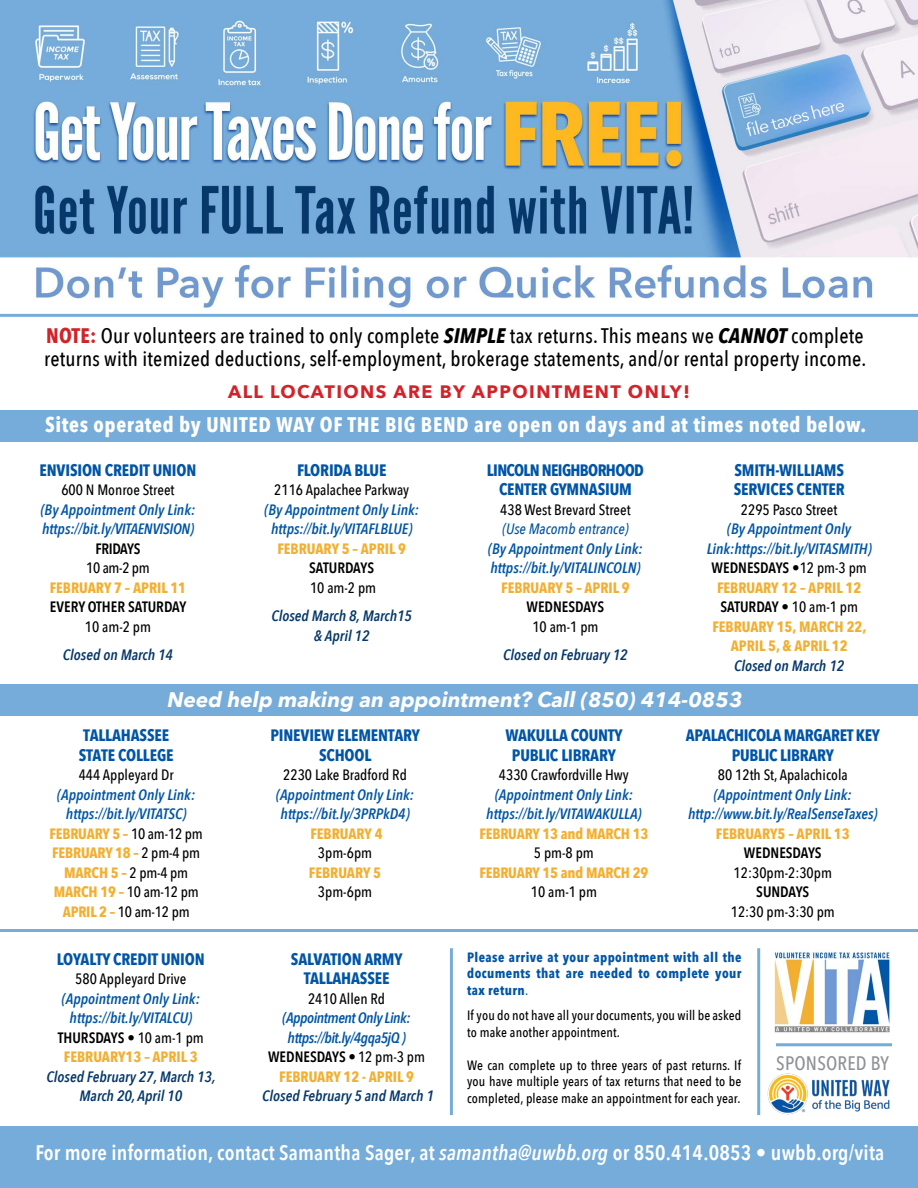
<style>
.page{position:relative;width:918px;height:1188px;background:#fff}
.page>*{position:absolute;margin:0;border:0;box-sizing:border-box;transform-origin:0 0}
.t1{font:500 21px/22.5px "Avenir Next Condensed";letter-spacing:.01em;color:#000}
.t2{font:600 21px "Avenir Next Condensed";letter-spacing:.01em;color:#fff}
.t3{font:700 21px "Avenir Next Condensed";letter-spacing:.03em;color:#fff}
.t4{font:italic 700 21px "Avenir Next";color:#fff}
.t5{font:500 19.5px "Avenir Next Condensed";letter-spacing:.01em;color:#8f9194}
.t6{font:700 18px "Avenir Next";letter-spacing:.08em;color:#d2232a}
.t7{font:700 16.5px/19.5px "Avenir Next Condensed";letter-spacing:-.01em;color:#0055a7;text-align:center}
.t8{font:700 16.5px/19.5px "Avenir Next Condensed";letter-spacing:-.04em;color:#0055a7;text-align:center}
.t9{font:italic 600 15px/19.5px "Avenir Next Condensed";color:#0055a7;text-align:center}
.t10{font:500 15px "Avenir Next Condensed";color:#000}
.t11{font:700 15px/19.5px "Avenir Next Condensed";color:#f3af30;text-align:center}
.t12{font:italic 600 15px/19.5px "Avenir Next Condensed";color:#06386b;text-align:center}
.t13{font:italic 600 15px/19.5px "Avenir Next Condensed";letter-spacing:-.03em;color:#0055a7;text-align:center}
.t14{font:600 15px "Avenir Next Condensed";color:#000}
.t15{font:italic 500 15px "Avenir Next Condensed";color:#0055a7}
.t16{font:600 15px "Avenir Next Condensed";letter-spacing:-.02em;color:#000}
.t17{font:500 13.5px/16.5px "Avenir Next Condensed";letter-spacing:.01em;color:#000}
.t18{font:700 13.5px/16.5px "Avenir Next Condensed";letter-spacing:.03em;color:#0055a7;text-align:justify}
.s1{font-weight:700;color:#d2232a}
.s2{font-weight:700;font-style:italic}
.s3{font-weight:600;font-style:italic;color:#0055a7}
.s4{font-weight:600;color:#000}
.s5{font-weight:500;color:#000}
.s6{font-weight:700;font-style:normal;color:#f3af30}
.s7{font-weight:500;font-style:normal;color:#000}
.s8{font-style:normal;color:#000}
.s9{font-weight:700;font-style:normal;color:#000}
.s10{font-weight:500}
.s11{font-style:italic}
</style>
<div class="page">
<div style="left:0;top:410px;width:918px;height:32px;background:#76acda"></div>
<img style="left:0;top:0;width:918px;height:314px">
<div style="left:0;top:1126px;width:918px;height:62px;background:#76acda"></div>
<hr style="left:0;top:929px;width:918px;height:3px;background:#76acda">
<hr style="left:0;top:314px;width:918px;height:3px;background:#76acda">
<div style="left:0;top:684px;width:918px;height:31px;background:#76acda"></div>
<hr style="left:450px;top:948px;width:3px;height:167px;background:#76acda">
<hr style="left:757px;top:948px;width:3px;height:167px;background:#76acda">
<hr style="left:776px;top:1043px;width:116px;height:3px;background:#76acda">
<img style="left:774px;top:952px;width:116px;height:81px">
<img style="left:767px;top:1073px;width:123px;height:42px">
<h1 class="t1" style="left:44px;top:324px;width:824px"><span class="s1">NOTE:</span> Our volunteers are trained to only complete <span class="s2">SIMPLE</span> tax returns. This means we <span class="s2">CANNOT</span> complete returns with itemized deductions, self-employment, brokerage statements, and/or rental property income.</h1>
<p class="t6" style="left:228px;top:376px;width:463px">ALL LOCATIONS ARE BY APPOINTMENT ONLY!</p>
<h1 class="t3" style="left:45px;top:412px;width:822px">Sites operated by UNITED WAY OF THE BIG BEND are open on days and at times noted below.</h1>
<p class="t7" style="left:40px;top:460px;width:158px">ENVISION CREDIT UNION</p>
<p class="t10" style="left:61px;top:481px;width:115px">600 N Monroe Street</p>
<p class="t9" style="left:41px;top:499px;width:156px;text-align:left">(By Appointment Only Link: https://bit.ly/VITAENVISION)</p>
<p class="t16" style="left:95px;top:535px;width:47px">FRIDAYS</p>
<p class="t10" style="left:86px;top:559px;width:65px">10 am-2 pm</p>
<p class="t11" style="left:50px;top:577px;width:138px">FEBRUARY 7 – APRIL 11</p>
<p class="t14" style="left:50px;top:594px;width:138px">EVERY OTHER SATURDAY</p>
<p class="t10" style="left:85px;top:617px;width:68px">10 am-2 pm</p>
<p class="t12" style="left:63px;top:645px;width:112px">Closed on March 14</p>
<p class="t7" style="left:297px;top:460px;width:91px">FLORIDA BLUE</p>
<p class="t10" style="left:274px;top:481px;width:136px">2116 Apalachee Parkway</p>
<p class="t9" style="left:264px;top:499px;width:156px">(By Appointment Only Link: https://bit.ly/VITAFLBLUE)</p>
<p class="t11" style="left:277px;top:538px;width:130px">FEBRUARY 5 – APRIL 9</p>
<p class="t14" style="left:309px;top:555px;width:67px">SATURDAYS</p>
<p class="t10" style="left:310px;top:578px;width:68px">10 am-2 pm</p>
<p class="t12" style="left:271px;top:606px;width:142px">Closed March 8, March15 &amp; April 12</p>
<p class="t8" style="left:487px;top:460px;width:159px">LINCOLN NEIGHBORHOOD<br>CENTER GYMNASIUM</p>
<p class="t10" style="left:500px;top:500px;width:132px">438 West Brevard Street</p>
<p class="t15" style="left:502px;top:520px;width:128px">(Use Macomb entrance)</p>
<p class="t9" style="left:488px;top:538px;width:156px;text-align:left">(By Appointment Only Link: https://bit.ly/VITALINCOLN)</p>
<p class="t11" style="left:501px;top:577px;width:130px">FEBRUARY 5 – APRIL 9</p>
<p class="t14" style="left:527px;top:594px;width:79px">WEDNESDAYS</p>
<p class="t10" style="left:532px;top:617px;width:68px">10 am-1 pm</p>
<p class="t12" style="left:503px;top:645px;width:126px">Closed on February 12</p>
<p class="t7" style="left:734px;top:460px;width:113px;text-align:left">SMITH-WILLIAMS<br>SERVICES CENTER</p>
<p class="t10" style="left:741px;top:500px;width:98px">2295 Pasco Street</p>
<p class="t11" style="left:707px;top:519px;width:167px"><span class="s3">(By Appointment Only<br>Link:https://bit.ly/VITASMITH)<br></span><span class="s4">WEDNESDAYS</span> <span class="s5">•12 pm-3 pm<br></span>FEBRUARY 12 – APRIL 12<br><span class="s4">SATURDAY</span> <span class="s5">• 10 am-1 pm<br></span>FEBRUARY 15, MARCH 22,<br>APRIL 5, &amp; APRIL 12</p>
<p class="t12" style="left:734px;top:655px;width:112px">Closed on March 12</p>
<h1 class="t4" style="left:167px;top:682px;width:577px">Need help making an appointment? Call (850) 414-0853</h1>
<p class="t7" style="left:79px;top:726px;width:96px;text-align:left">TALLAHASSEE<br>STATE COLLEGE</p>
<p class="t10" style="left:79px;top:766px;width:97px">444 Appleyard Dr</p>
<p class="t9" style="left:49px;top:785px;width:155px">(Appointment Only Link: https://bit.ly/VITATSC)<br><span class="s6">FEBRUARY 5 –</span> <span class="s7">10 am-12 pm<br></span><span class="s6">FEBRUARY 18 –</span> <span class="s7">2 pm-4 pm<br></span><span class="s6">MARCH 5 –</span> <span class="s7">2 pm-4 pm<br></span><span class="s6">MARCH 19 –</span> <span class="s7">10 am-12 pm<br></span><span class="s6">APRIL 2 –</span> <span class="s7">10 am-12 pm</span></p>
<p class="t7" style="left:57px;top:949px;width:149px">LOYALTY CREDIT UNION</p>
<p class="t10" style="left:75px;top:970px;width:113px">580 Appleyard Drive</p>
<p class="t9" style="left:58px;top:989px;width:147px">(Appointment Only Link: https://bit.ly/VITALCU)<br><span class="s8">THURSDAYS</span> <span class="s7">• 10 am-1 pm<br></span><span class="s6">FEBRUARY13 – APRIL 3</span></p>
<p class="t12" style="left:47px;top:1067px;width:171px">Closed February 27, March 13,<br>March 20, April 10</p>
<p class="t7" style="left:270px;top:726px;width:151px">PINEVIEW ELEMENTARY<br>SCHOOL</p>
<p class="t10" style="left:283px;top:766px;width:125px">2230 Lake Bradford Rd</p>
<p class="t9" style="left:276px;top:785px;width:139px;text-align:left">(Appointment Only Link: https://bit.ly/3PRPkD4)</p>
<p class="t11" style="left:310px;top:824px;width:74px">FEBRUARY 4</p>
<p class="t10" style="left:318px;top:844px;width:56px">3pm-6pm</p>
<p class="t11" style="left:309px;top:863px;width:74px">FEBRUARY 5</p>
<p class="t10" style="left:318px;top:883px;width:56px">3pm-6pm</p>
<p class="t7" style="left:291px;top:949px;width:113px">SALVATION ARMY<br>TALLAHASSEE</p>
<p class="t10" style="left:308px;top:989px;width:79px">2410 Allen Rd</p>
<p class="t13" style="left:268px;top:1008px;width:159px">(Appointment Only Link: https://bit.ly/4gqa5jQ )<br><span class="s8">WEDNESDAYS</span> <span class="s9">•</span> <span class="s7">12 pm-3 pm<br></span><span class="s6">FEBRUARY 12 - APRIL 9</span></p>
<p class="t12" style="left:262px;top:1086px;width:173px">Closed February 5 and March 1</p>
<p class="t7" style="left:506px;top:726px;width:119px">WAKULLA COUNTY<br>PUBLIC LIBRARY</p>
<p class="t10" style="left:499px;top:766px;width:131px">4330 Crawfordville Hwy</p>
<p class="t9" style="left:486px;top:785px;width:157px">(Appointment Only Link: https://bit.ly/VITAWAKULLA)</p>
<p class="t11" style="left:479px;top:824px;width:170px">FEBRUARY 13 and MARCH 13</p>
<p class="t10" style="left:534px;top:844px;width:61px">5 pm-8 pm</p>
<p class="t11" style="left:479px;top:863px;width:170px">FEBRUARY 15 and MARCH 29</p>
<p class="t10" style="left:531px;top:883px;width:68px">10 am-1 pm</p>
<p class="t7" style="left:686px;top:726px;width:196px">APALACHICOLA MARGARET KEY<br>PUBLIC LIBRARY</p>
<p class="t10" style="left:718px;top:766px;width:131px">80 12th St, Apalachicola</p>
<p class="t9" style="left:688px;top:785px;width:191px">(Appointment Only Link: http://www.bit.ly/RealSenseTaxes)</p>
<p class="t11" style="left:716px;top:824px;width:135px">FEBRUARY5 – APRIL 13</p>
<p class="t14" style="left:744px;top:840px;width:79px">WEDNESDAYS</p>
<p class="t10" style="left:734px;top:863px;width:100px">12:30pm-2:30pm</p>
<p class="t14" style="left:756px;top:879px;width:55px">SUNDAYS</p>
<p class="t10" style="left:731px;top:902px;width:106px">12:30 pm-3:30 pm</p>
<p class="t18" style="left:467px;top:949px;width:276px">Please arrive at your appointment with all the documents that are needed to complete your tax return<span class="s10">.</span></p>
<p class="t17" style="left:467px;top:1007px;width:276px">If you do not have all your documents, you will be asked to make another appointment.</p>
<p class="t17" style="left:467px;top:1057px;width:276px;text-align:justify">We can complete up to three years of past returns. If you have multiple years of tax returns that need to be completed, please make an appointment for each year.</p>
<h2 class="t5" style="left:776px;top:1052px;width:114px">SPONSORED BY</h2>
<h1 class="t2" style="left:35px;top:1135px;width:850px">For more information, contact Samantha Sager, at <span class="s11">samantha@uwbb.org</span> or 850.414.0853 • uwbb.org/vita</h1>
</div>
